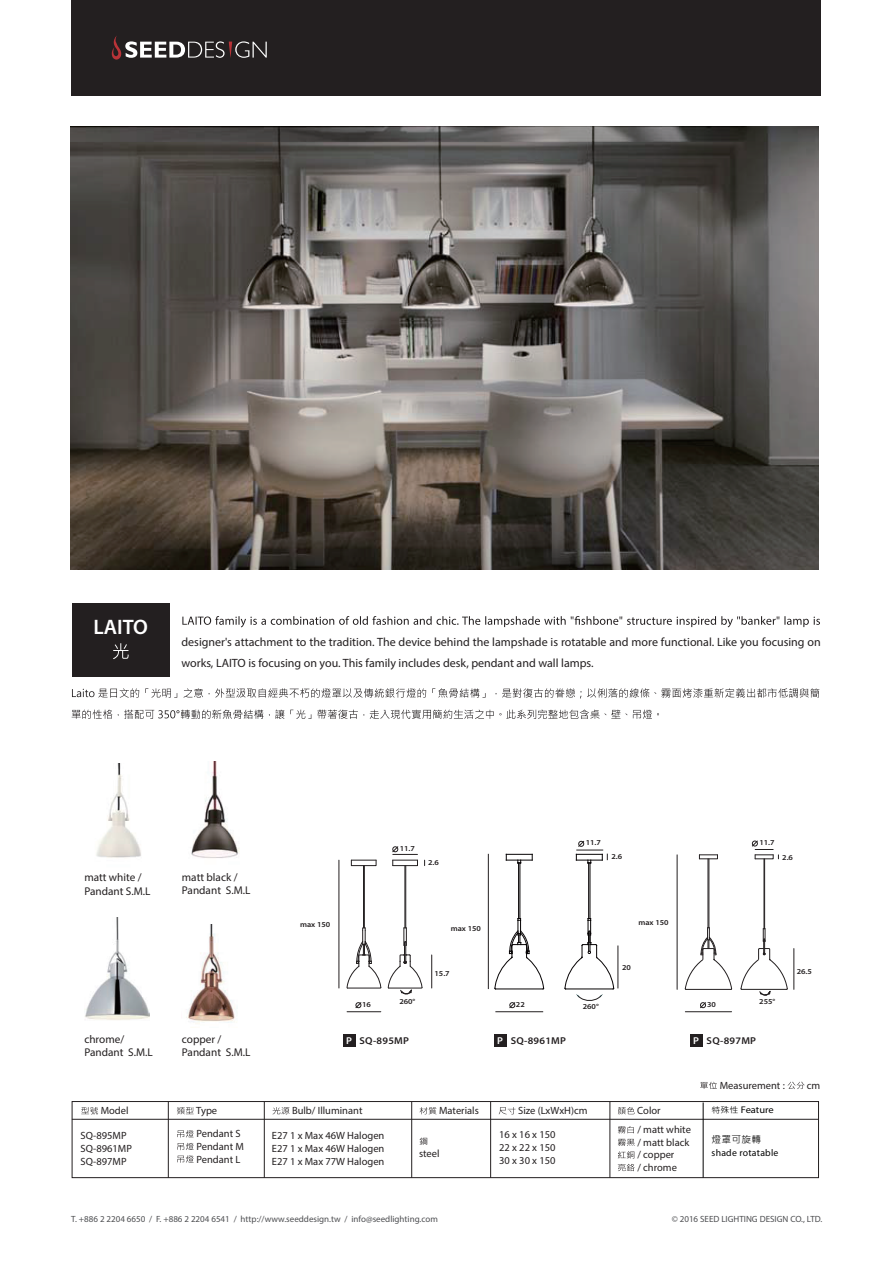
<style>
.page{position:relative;width:893px;height:1263px;background:#fff}
.page>*{position:absolute;margin:0;border:0;box-sizing:border-box;transform-origin:0 0}
.t1{font:600 21px "Myriad Pro";color:#fff}
.t2{font:12px/21.3px "Myriad Pro";color:#231f20}
.t3{font:11.25px/13.5px "Myriad Pro";color:#231f20}
.t4{font:10.5px/12.6px "Myriad Pro";color:#231f20}
.t5{font:600 10.05px "Myriad Pro";letter-spacing:.025em;color:#231f20;scale:1.05 1}
.t6{font:9.75px "Myriad Pro";letter-spacing:.025em;color:#030303}
.t7{font:9.75px "Microsoft Jheng Hei";letter-spacing:.025em;color:#030303}
.t8{font:9.6px "Myriad Pro";color:#030303;scale:1.09 1}
.t9{font:9px "Myriad Pro";color:#4d4e51}
.t10{font:600 7.65px "Myriad Pro";color:#231f20;scale:1.09 1}
.s1{color:#fff}
.s2{font-family:"Microsoft Jheng Hei";font-size:8.25px}
</style>
<div class="page">
<div style="left:71px;top:0;width:749px;height:96px;background:#231f20"></div>
<svg style="left:111px;top:36px;width:156px;height:24px"></svg>
<div style="left:72px;top:1101px;width:747px;height:77px;border:1px solid #231f20"></div>
<svg style="left:182px;top:616px;width:638px;height:11px"></svg>
<svg style="left:72px;top:688px;width:747px;height:11px"></svg>
<svg style="left:72px;top:710px;width:587px;height:9px"></svg>
<img style="left:71px;top:127px;width:748px;height:442px">
<svg style="left:177px;top:1130px;width:17px;height:33px"></svg>
<hr style="left:72px;top:1119px;width:747px;height:1px;background:#231f20">
<hr style="left:168px;top:1102px;width:1px;height:76px;background:#231f20">
<hr style="left:609px;top:1102px;width:1px;height:76px;background:#231f20">
<hr style="left:411px;top:1102px;width:1px;height:76px;background:#231f20">
<hr style="left:264px;top:1102px;width:1px;height:76px;background:#231f20">
<hr style="left:490px;top:1102px;width:1px;height:76px;background:#231f20">
<svg style="left:81px;top:1107px;width:17px;height:7px"></svg>
<svg style="left:177px;top:1107px;width:17px;height:7px"></svg>
<svg style="left:272px;top:1107px;width:17px;height:7px"></svg>
<svg style="left:420px;top:1107px;width:16px;height:7px"></svg>
<svg style="left:499px;top:1107px;width:16px;height:7px"></svg>
<svg style="left:420px;top:1138px;width:7px;height:7px"></svg>
<svg style="left:618px;top:1107px;width:16px;height:7px"></svg>
<svg style="left:618px;top:1126px;width:16px;height:7px"></svg>
<svg style="left:618px;top:1139px;width:17px;height:32px"></svg>
<img style="left:96px;top:764px;width:45px;height:94px">
<img style="left:84px;top:917px;width:65px;height:103px">
<img style="left:186px;top:924px;width:49px;height:104px">
<img style="left:191px;top:761px;width:49px;height:97px">
<hr style="left:363px;top:866px;width:1px;height:62px;background:#231f20">
<hr style="left:364px;top:866px;width:1px;height:62px;background:#231f20">
<svg style="left:351px;top:859px;width:26px;height:7px"></svg>
<hr style="left:347px;top:1011px;width:34px;height:1px;background:#231f20">
<hr style="left:404px;top:866px;width:1px;height:62px;background:#231f20">
<hr style="left:405px;top:866px;width:1px;height:62px;background:#231f20">
<hr style="left:339px;top:860px;width:1px;height:128px;background:#231f20">
<hr style="left:431px;top:955px;width:1px;height:33px;background:#231f20">
<svg style="left:346px;top:927px;width:77px;height:68px"></svg>
<svg style="left:392px;top:846px;width:26px;height:20px"></svg>
<svg style="left:355px;top:1002px;width:7px;height:7px"></svg>
<div style="left:343px;top:1034px;width:12px;height:13px;background:#231f20"></div>
<div style="left:494px;top:1034px;width:12px;height:13px;background:#231f20"></div>
<hr style="left:707px;top:859px;width:1px;height:69px;background:#231f20">
<hr style="left:708px;top:859px;width:1px;height:69px;background:#231f20">
<svg style="left:684px;top:927px;width:48px;height:63px"></svg>
<hr style="left:686px;top:989px;width:45px;height:1px;background:#231f20">
<svg style="left:699px;top:854px;width:19px;height:6px"></svg>
<hr style="left:685px;top:1011px;width:46px;height:1px;background:#231f20">
<hr style="left:763px;top:859px;width:1px;height:70px;background:#231f20">
<hr style="left:764px;top:859px;width:1px;height:70px;background:#231f20">
<hr style="left:793px;top:949px;width:1px;height:40px;background:#231f20">
<hr style="left:677px;top:855px;width:1px;height:134px;background:#231f20">
<svg style="left:740px;top:928px;width:48px;height:68px"></svg>
<svg style="left:751px;top:840px;width:28px;height:20px"></svg>
<svg style="left:700px;top:1002px;width:6px;height:7px"></svg>
<div style="left:690px;top:1034px;width:12px;height:13px;background:#231f20"></div>
<svg style="left:700px;top:1082px;width:17px;height:7px"></svg>
<svg style="left:787px;top:1082px;width:17px;height:7px"></svg>
<div style="left:72px;top:603px;width:98px;height:74px;background:#231f20"></div>
<svg style="left:113px;top:643px;width:16px;height:16px"></svg>
<svg style="left:509px;top:1002px;width:7px;height:7px"></svg>
<hr style="left:617px;top:946px;width:1px;height:42px;background:#231f20">
<hr style="left:488px;top:854px;width:1px;height:135px;background:#231f20">
<hr style="left:496px;top:1011px;width:47px;height:1px;background:#231f20">
<hr style="left:518px;top:863px;width:1px;height:56px;background:#060304">
<hr style="left:519px;top:863px;width:1px;height:56px;background:#060304">
<svg style="left:494px;top:918px;width:50px;height:72px"></svg>
<svg style="left:506px;top:854px;width:27px;height:10px"></svg>
<hr style="left:588px;top:863px;width:1px;height:56px;background:#060304">
<hr style="left:590px;top:863px;width:1px;height:56px;background:#060304">
<svg style="left:576px;top:840px;width:32px;height:24px"></svg>
<svg style="left:564px;top:918px;width:50px;height:83px"></svg>
<hr style="left:703px;top:1102px;width:1px;height:76px;background:#030303">
<h1 class="t1" style="left:94px;top:614px;width:56px">LAITO</h1>
<p class="t2" style="left:181px;top:631px;width:641px">designer's attachment to the tradition. The device behind the lampshade is rotatable and more functional. Like you focusing on works, LAITO is focusing on you. This family includes desk, pendant and wall lamps.</p>
<p class="t3" style="left:84px;top:871px;width:68px">matt white /<br>Pandant S.M.L</p>
<p class="t3" style="left:182px;top:870px;width:70px">matt black /<br>Pandant S.M.L</p>
<p class="t10" style="left:300px;top:919px;width:29px">max 150</p>
<p class="t10" style="left:362px;top:999px;width:10px">16</p>
<p class="t10" style="left:400px;top:843px;width:15px">11.7</p>
<p class="t10" style="left:428px;top:858px;width:11px">2.6</p>
<p class="t10" style="left:399px;top:996px;width:16px">260°</p>
<p class="t10" style="left:451px;top:924px;width:29px">max 150</p>
<p class="t10" style="left:434px;top:968px;width:15px">15.7</p>
<p class="t10" style="left:586px;top:838px;width:15px">11.7</p>
<p class="t10" style="left:611px;top:852px;width:11px">2.6</p>
<p class="t10" style="left:516px;top:999px;width:10px">22</p>
<p class="t10" style="left:583px;top:1001px;width:16px">260°</p>
<p class="t10" style="left:638px;top:917px;width:29px">max 150</p>
<p class="t10" style="left:622px;top:963px;width:10px">20</p>
<p class="t10" style="left:707px;top:999px;width:10px">30</p>
<p class="t10" style="left:759px;top:837px;width:15px">11.7</p>
<p class="t10" style="left:782px;top:852px;width:11px">2.6</p>
<p class="t10" style="left:797px;top:966px;width:15px">26.5</p>
<p class="t10" style="left:759px;top:996px;width:16px">255°</p>
<p class="t3" style="left:84px;top:1032px;width:70px">chrome/<br>Pandant S.M.L</p>
<p class="t3" style="left:182px;top:1032px;width:70px">copper /<br>Pandant S.M.L</p>
<p class="t5" style="left:346px;top:1034px;width:62px"><span class="s1">P</span> SQ-895MP</p>
<p class="t5" style="left:497px;top:1034px;width:67px"><span class="s1">P</span> SQ-8961MP</p>
<p class="t5" style="left:693px;top:1034px;width:62px"><span class="s1">P</span> SQ-897MP</p>
<p class="t4" style="left:720px;top:1079px;width:67px">Measurement :</p>
<p class="t4" style="left:807px;top:1079px;width:15px">cm</p>
<p class="t4" style="left:101px;top:1104px;width:29px">Model</p>
<p class="t4" style="left:196px;top:1104px;width:22px">Type</p>
<p class="t4" style="left:292px;top:1104px;width:72px">Bulb/ Illuminant</p>
<p class="t4" style="left:439px;top:1104px;width:41px">Materials</p>
<p class="t4" style="left:518px;top:1104px;width:71px">Size (LxWxH)cm</p>
<p class="t4" style="left:419px;top:1147px;width:22px">steel</p>
<p class="t4" style="left:81px;top:1129px;width:53px">SQ-895MP<br>SQ-8961MP<br>SQ-897MP</p>
<p class="t4" style="left:196px;top:1127px;width:49px">Pendant S<br>Pendant M<br>Pendant L</p>
<p class="t4" style="left:272px;top:1129px;width:114px;text-align:justify">E27 1 x Max 46W Halogen E27 1 x Max 46W Halogen E27 1 x Max 77W Halogen</p>
<p class="t4" style="left:499px;top:1128px;width:58px;text-align:justify">16 x 16 x 150<br>22 x 22 x 150<br>30 x 30 x 150</p>
<p class="t4" style="left:637px;top:1101px;width:55px;line-height:18.9px">Color<br>/ matt white</p>
<p class="t4" style="left:637px;top:1136px;width:53px">/ matt black / copper<br>/ chrome</p>
<p class="t8" style="left:712px;top:1104px;width:59px"><span class="s2">特殊性</span> Feature</p>
<p class="t7" style="left:712px;top:1133px;width:51px">燈罩可旋轉</p>
<p class="t6" style="left:712px;top:1147px;width:68px">shade rotatable</p>
<p class="t9" style="left:71px;top:1214px;width:368px">T. +886 2 2204 6650 / F. +886 2 2204 6541 / http://www.seeddesign.tw / info@seedlighting.com</p>
<p class="t9" style="left:672px;top:1214px;width:152px">© 2016 SEED LIGHTING DESIGN CO., LTD.</p>
</div>
